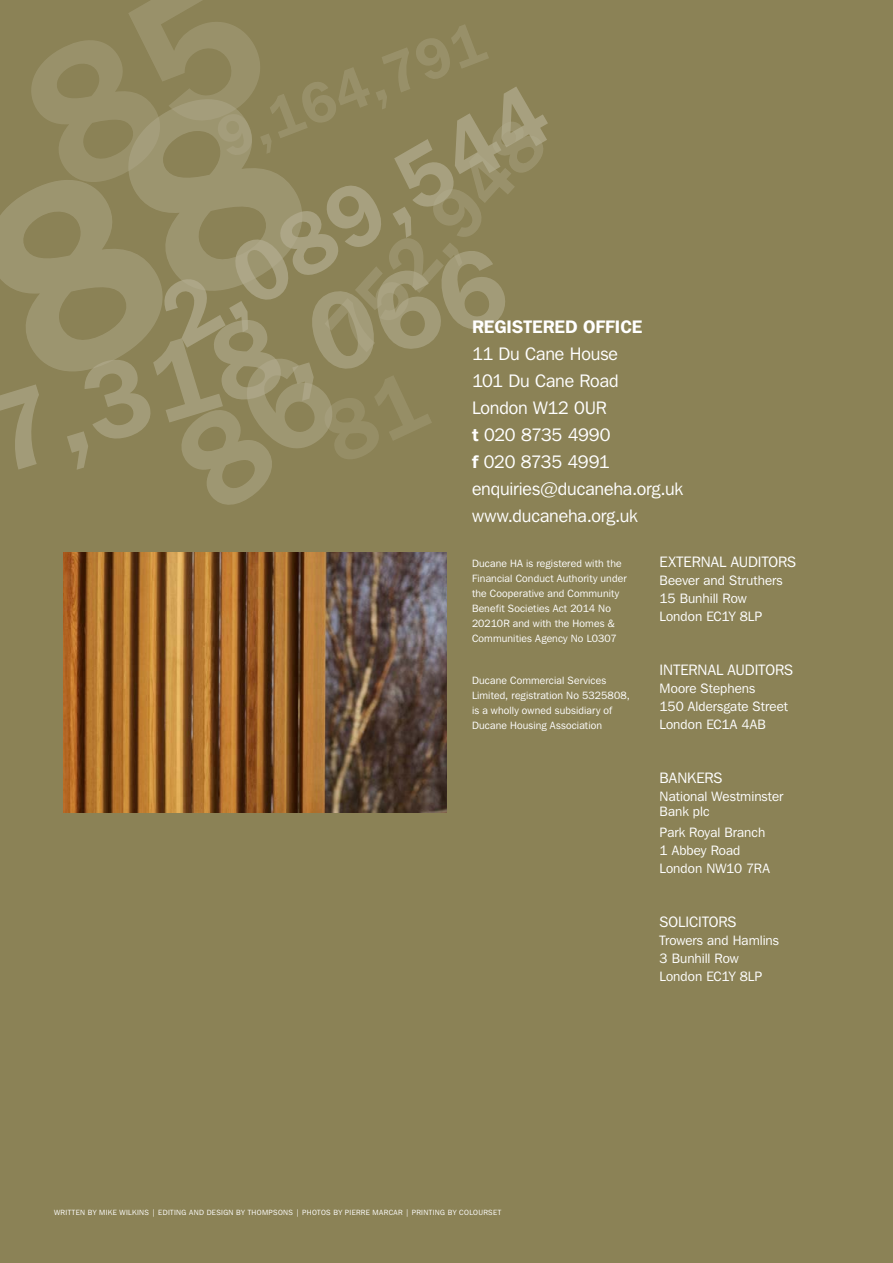
<style>
.page{position:relative;width:893px;height:1263px;background:#8b8256}
.page>*{position:absolute;margin:0;border:0;box-sizing:border-box;transform-origin:0 0}
.accounts{font:18px "Franklin Gothic IT Cby BT";letter-spacing:-.01em;color:#fff}
.accounts-2{font:600 18px "Franklin Gothic IT Cby BT";color:#fff}
.AR14_interview_name{font:15px "Franklin Gothic IT Cby BT";color:#fff}
.accounts-3{font:13.5px/15px "Franklin Gothic IT Cby BT";letter-spacing:.005em;color:#fff}
.accounts-4{font:10.5px/15px "Franklin Gothic IT Cby BT";letter-spacing:.015em;color:#fff}
._14_copy{font:7.5px "Franklin Gothic IT Cby BT";letter-spacing:.05em;color:#fff}
.s1{font-weight:600}
</style>
<div class="page">
<svg style="left:0;top:188px;width:162px;height:60px"></svg>
<svg style="left:0;top:248px;width:371px;height:222px"></svg>
<svg style="left:162px;top:87px;width:386px;height:261px"></svg>
<svg style="left:325px;top:119px;width:220px;height:233px"></svg>
<svg style="left:177px;top:356px;width:255px;height:149px"></svg>
<svg style="left:31px;top:0;width:458px;height:188px"></svg>
<img style="left:64px;top:553px;width:382px;height:259px">
<p class="accounts-2" style="left:472px;top:315px;width:172px">REGISTERED OFFICE</p>
<p class="accounts" style="left:472px;top:343px;width:147px">11 Du Cane House</p>
<p class="accounts" style="left:472px;top:370px;width:148px">101 Du Cane Road</p>
<p class="accounts" style="left:472px;top:397px;width:136px">London W12 0UR</p>
<p class="accounts" style="left:472px;top:424px;width:140px"><span class="s1">t</span> 020 8735 4990</p>
<p class="accounts" style="left:472px;top:451px;width:139px"><span class="s1">f</span> 020 8735 4991</p>
<p class="accounts" style="left:472px;top:478px;width:213px">enquiries@ducaneha.org.uk</p>
<p class="accounts" style="left:472px;top:505px;width:167px">www.ducaneha.org.uk</p>
<p class="accounts-4" style="left:472px;top:556px;width:156px">Ducane HA is registered with the<br>Financial Conduct Authority under the Cooperative and Community<br>Benefit Societies Act 2014 No<br>20210R and with the Homes &amp;<br>Communities Agency No L0307</p>
<p class="accounts-4" style="left:472px;top:673px;width:159px">Ducane Commercial Services<br>Limited, registration No 5325808, is a wholly owned subsidiary of<br>Ducane Housing Association</p>
<p class="AR14_interview_name" style="left:660px;top:553px;width:138px">EXTERNAL AUDITORS</p>
<p class="accounts-3" style="left:660px;top:573px;width:125px">Beever and Struthers</p>
<p class="accounts-3" style="left:660px;top:591px;width:89px">15 Bunhill Row</p>
<p class="accounts-3" style="left:660px;top:609px;width:104px">London EC1Y 8LP</p>
<p class="AR14_interview_name" style="left:660px;top:661px;width:135px">INTERNAL AUDITORS</p>
<p class="accounts-3" style="left:660px;top:681px;width:97px">Moore Stephens</p>
<p class="accounts-3" style="left:660px;top:699px;width:130px">150 Aldersgate Street</p>
<p class="accounts-3" style="left:660px;top:717px;width:108px">London EC1A 4AB</p>
<p class="AR14_interview_name" style="left:660px;top:769px;width:65px">BANKERS</p>
<p class="accounts-3" style="left:660px;top:789px;width:125px">National Westminster<br>Bank plc</p>
<p class="accounts-3" style="left:660px;top:825px;width:107px">Park Royal Branch</p>
<p class="accounts-3" style="left:660px;top:843px;width:82px">1 Abbey Road</p>
<p class="accounts-3" style="left:660px;top:861px;width:112px">London NW10 7RA</p>
<p class="_14_copy" style="left:54px;top:1208px;width:449px">WRITTEN BY MIKE WILKINS | EDITING AND DESIGN BY THOMPSONS | PHOTOS BY PIERRE MARCAR | PRINTING BY COLOURSET</p>
<p class="AR14_interview_name" style="left:660px;top:913px;width:78px">SOLICITORS</p>
<p class="accounts-3" style="left:660px;top:933px;width:121px">Trowers and Hamlins</p>
<p class="accounts-3" style="left:660px;top:951px;width:81px">3 Bunhill Row</p>
<p class="accounts-3" style="left:660px;top:969px;width:104px">London EC1Y 8LP</p>
</div>
